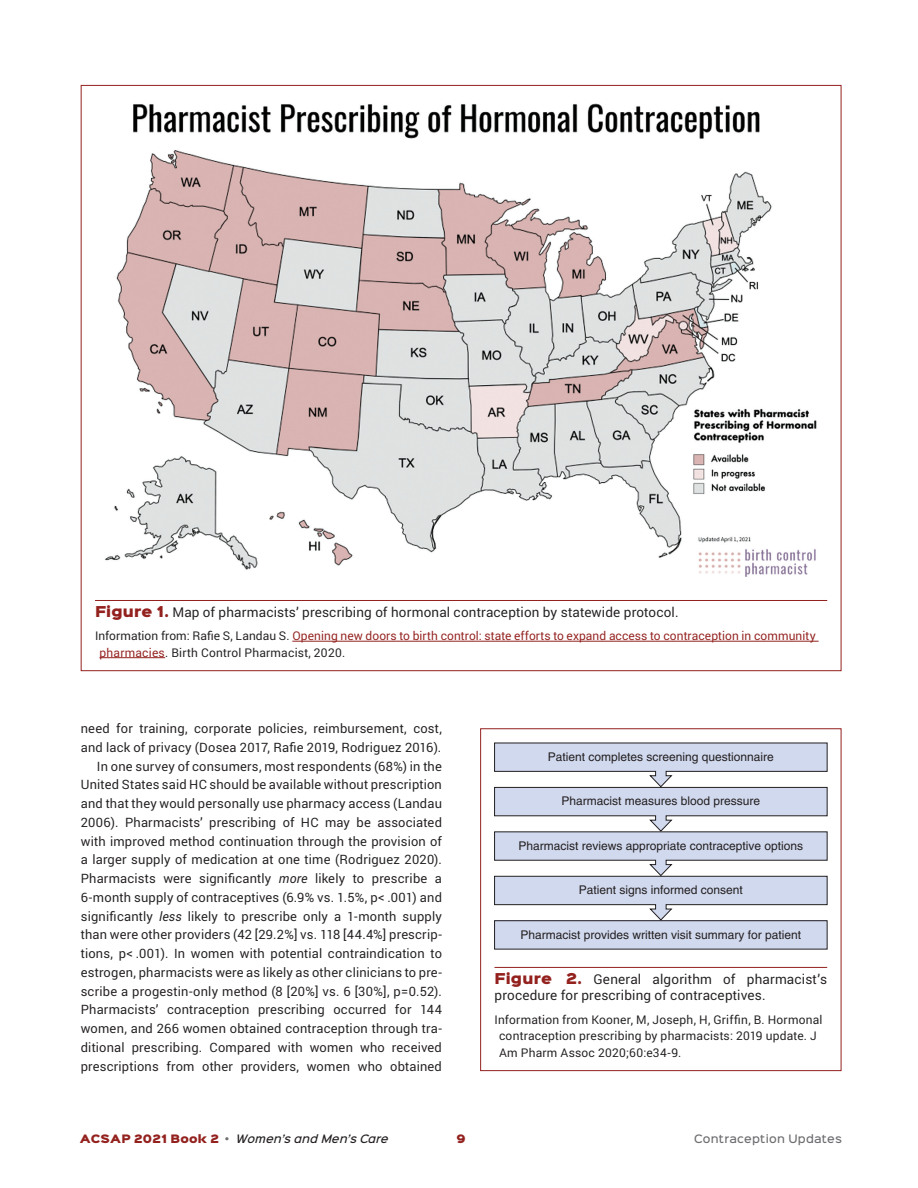
<style>
.page{position:relative;width:918px;height:1188px;background:#fff}
.page>*{position:absolute;margin:0;border:0;box-sizing:border-box;transform-origin:0 0}
.t1{font:13.5px/16.5px "Roboto";letter-spacing:.015em;color:#231f20}
.t2{font:12.9px/18.8px "Roboto";letter-spacing:.015em;color:#231f20;text-align:right}
.t3{font:12px "Helvetica LT Std";color:#231f20}
.t4{font:12px/16.5px "Roboto";letter-spacing:.01em;color:#93211e}
.t5{font:12px/16.5px "Roboto";letter-spacing:.02em;color:#231f20}
.t6{font:italic 500 10.5px "Sinkin Sans 500";letter-spacing:.015em;color:#231f20}
.t7{font:500 10.5px "Sinkin Sans 500";letter-spacing:.025em;color:#6c6d70}
.t8{font:10.5px "Sinkin Sans 900 X Black";color:#93211e}
.s1{font-family:"Sinkin Sans 900 X Black";color:#93211e}
.s2{color:#231f20}
.s3{font-style:italic}
.s4{font-family:"Sinkin Sans 900 X Black";font-weight:400;font-style:normal;color:#93211e}
.s5{font-style:normal;color:#6c6d70}
</style>
<div class="page">
<hr style="left:95px;top:600px;width:732px;height:1px;background:#93211e">
<hr style="left:292px;top:641px;width:527px;height:1px;background:#93211e">
<hr style="left:100px;top:657px;width:65px;height:1px;background:#93211e">
<img style="left:105px;top:103px;width:712px;height:474px">
<hr style="left:495px;top:967px;width:332px;height:1px;background:#93211e">
<div style="left:495px;top:921px;width:332px;height:28px;background:#d1d9ee"></div>
<svg style="left:494px;top:743px;width:334px;height:178px"></svg>
<div style="left:480px;top:728px;width:361px;height:343px;border:1px solid #93211e"></div>
<p class="t1" style="left:95px;top:604px;width:585px"><span class="s1">Figure 1.</span> Map of pharmacists’ prescribing of hormonal contraception by statewide protocol.</p>
<p class="t4" style="left:100px;top:627px;width:718px;text-indent:-5px"><span class="s2">Information from: Rafie S, Landau S.</span> Opening new doors to birth control: state efforts to expand access to contraception in community pharmacies<span class="s2">. Birth Control Pharmacist, 2020.</span></p>
<p class="t2" style="left:81px;top:719px;width:363px">need for training, corporate policies, reimbursement, cost, and lack of privacy (Dosea 2017, Rafie 2019, Rodriguez 2016).<br>In one survey of consumers, most respondents (68%) in the United States said HC should be available without prescription and that they would personally use pharmacy access (Landau 2006). Pharmacists’ prescribing of HC may be associated with improved method continuation through the provision of a larger supply of medication at one time (Rodriguez 2020).<br>Pharmacists were significantly <span class="s3">more</span> likely to prescribe a 6-month supply of contraceptives (6.9% vs. 1.5%, p&lt; .001) and significantly <span class="s3">less</span> likely to prescribe only a 1-month supply than were other providers (42 [29.2%] vs. 118 [44.4%] prescrip&shy;tions, p&lt; .001). In women with potential contraindication to estrogen, pharmacists were as likely as other clinicians to pre&shy;scribe a progestin-only method (8 [20%] vs. 6 [30%], p=0.52).<br>Pharmacists’ contraception prescribing occurred for 144 women, and 266 women obtained contraception through tra&shy;ditional prescribing. Compared with women who received prescriptions from other providers, women who obtained</p>
<p class="t3" style="left:548px;top:749px;width:228px">Patient completes screening questionnaire</p>
<p class="t3" style="left:561px;top:794px;width:200px">Pharmacist measures blood pressure</p>
<p class="t3" style="left:518px;top:838px;width:286px">Pharmacist reviews appropriate contraceptive options</p>
<p class="t3" style="left:579px;top:883px;width:166px">Patient signs informed consent</p>
<p class="t3" style="left:520px;top:927px;width:282px">Pharmacist provides written visit summary for patient</p>
<p class="t1" style="left:494px;top:971px;width:334px"><span class="s1">Figure 2.</span> General algorithm of pharmacist’s procedure for prescribing of contraceptives.</p>
<p class="t5" style="left:499px;top:1011px;width:325px;text-indent:-4px">Information from Kooner, M, Joseph, H, Griffin, B. Hormonal contraception prescribing by pharmacists: 2019 update. J<br>Am Pharm Assoc 2020;60:e34-9.</p>
<p class="t6" style="left:80px;top:1130px;width:310px"><span class="s4">ACSAP 2021 Book 2</span> <span class="s5">•</span> Women’s and Men’s Care</p>
<p class="t8" style="left:457px;top:1133px;width:11px">9</p>
<p class="t7" style="left:694px;top:1130px;width:149px">Contraception Updates</p>
</div>
